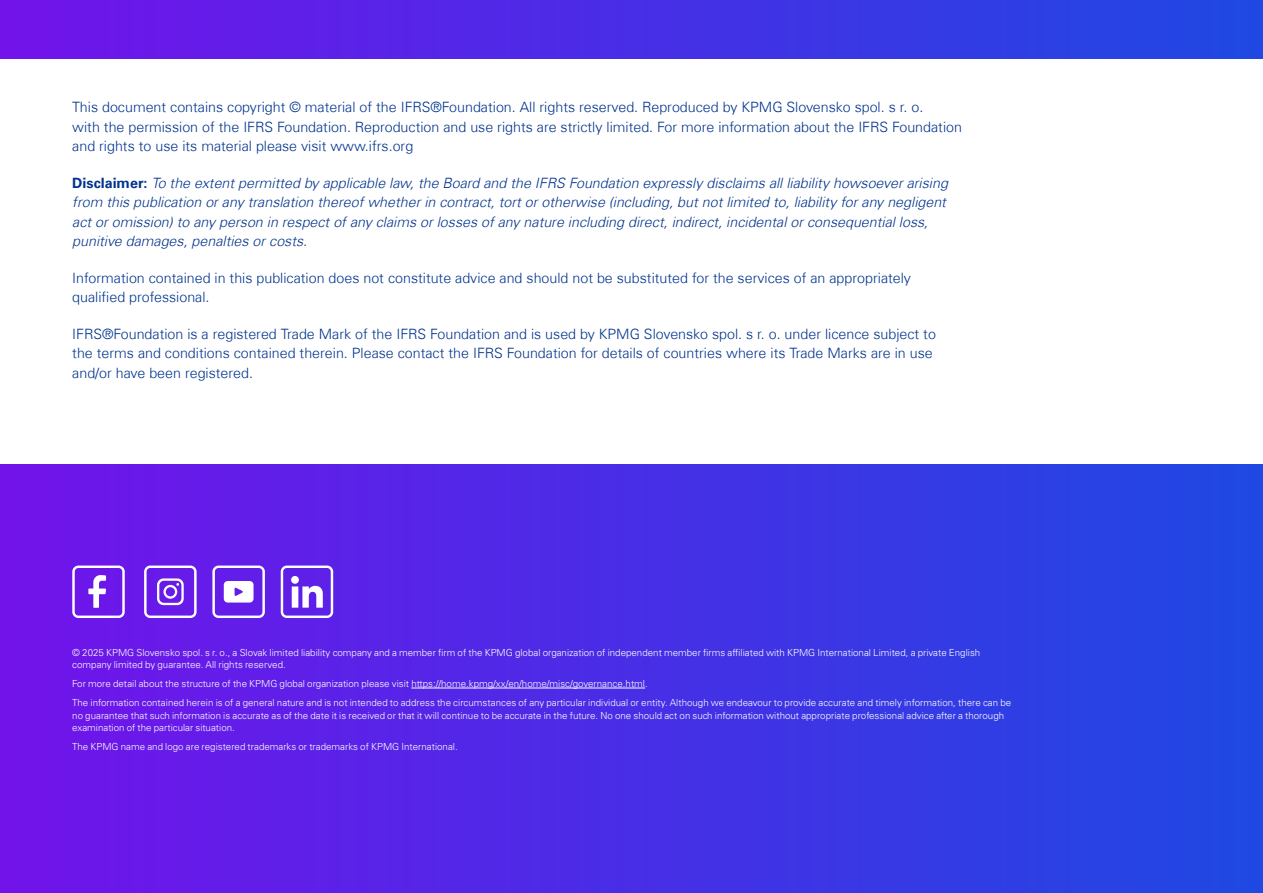
<style>
.page{position:relative;width:1263px;height:893px;background:#fff}
.page>*{position:absolute;margin:0;border:0;box-sizing:border-box;transform-origin:0 0}
.t1{font:300 14.25px/19.5px "Universfor KPMG";color:#00338d}
.t2{font:italic 300 14.25px/19.5px "Universfor KPMG";color:#00338d}
.t3{font:300 9.75px/12.8px "Univers LT Std";color:#fff}
.s1{font-weight:700;font-style:normal}
</style>
<div class="page">
<div style="left:0;top:0;width:1263px;height:893px;background:linear-gradient(to right,#7213ea,#1f49e2)"></div>
<div style="left:0;top:59px;width:1263px;height:404px;background:#fff"></div>
<hr style="left:411px;top:688px;width:234px;height:1px;background:#fff">
<svg style="left:72px;top:566px;width:53px;height:52px"></svg>
<svg style="left:144px;top:566px;width:53px;height:52px"></svg>
<svg style="left:212px;top:566px;width:53px;height:52px"></svg>
<svg style="left:281px;top:566px;width:52px;height:52px"></svg>
<div style="left:291px;top:576px;width:8px;height:8px;background:#fff;border-radius:50%"></div>
<p class="t1" style="left:72px;top:98px;width:891px">This document contains copyright © material of the IFRS®Foundation. All rights reserved. Reproduced by KPMG Slovensko spol. s r. o.<br>with the permission of the IFRS Foundation. Reproduction and use rights are strictly limited. For more information about the IFRS Foundation and rights to use its material please visit www.ifrs.org</p>
<p class="t2" style="left:72px;top:173px;width:877px"><span class="s1">Disclaimer:</span> To the extent permitted by applicable law, the Board and the IFRS Foundation expressly disclaims all liability howsoever arising from this publication or any translation thereof whether in contract, tort or otherwise (including, but not limited to, liability for any negligent act or omission) to any person in respect of any claims or losses of any nature including direct, indirect, incidental or consequential loss, punitive damages, penalties or costs.</p>
<h1 class="t1" style="left:72px;top:268px;width:840px">Information contained in this publication does not constitute advice and should not be substituted for the services of an appropriately qualified professional.</h1>
<p class="t1" style="left:72px;top:324px;width:865px">IFRS®Foundation is a registered Trade Mark of the IFRS Foundation and is used by KPMG Slovensko spol. s r. o. under licence subject to the terms and conditions contained therein. Please contact the IFRS Foundation for details of countries where its Trade Marks are in use and/or have been registered.</p>
<p class="t3" style="left:72px;top:646px;width:909px">© 2025 KPMG Slovensko spol. s r. o., a Slovak limited liability company and a member firm of the KPMG global organization of independent member firms affiliated with KPMG International Limited, a private English company limited by guarantee. All rights reserved.</p>
<p class="t3" style="left:72px;top:674px;width:940px;line-height:18.8px">For more detail about the structure of the KPMG global organization please visit https://home.kpmg/xx/en/home/misc/governance.html.<br>The information contained herein is of a general nature and is not intended to address the circumstances of any particular individual or entity. Although we endeavour to provide accurate and timely information, there can be</p>
<p class="t3" style="left:72px;top:709px;width:933px">no guarantee that such information is accurate as of the date it is received or that it will continue to be accurate in the future. No one should act on such information without appropriate professional advice after a thorough examination of the particular situation.</p>
<p class="t3" style="left:72px;top:740px;width:387px">The KPMG name and logo are registered trademarks or trademarks of KPMG International.</p>
</div>
